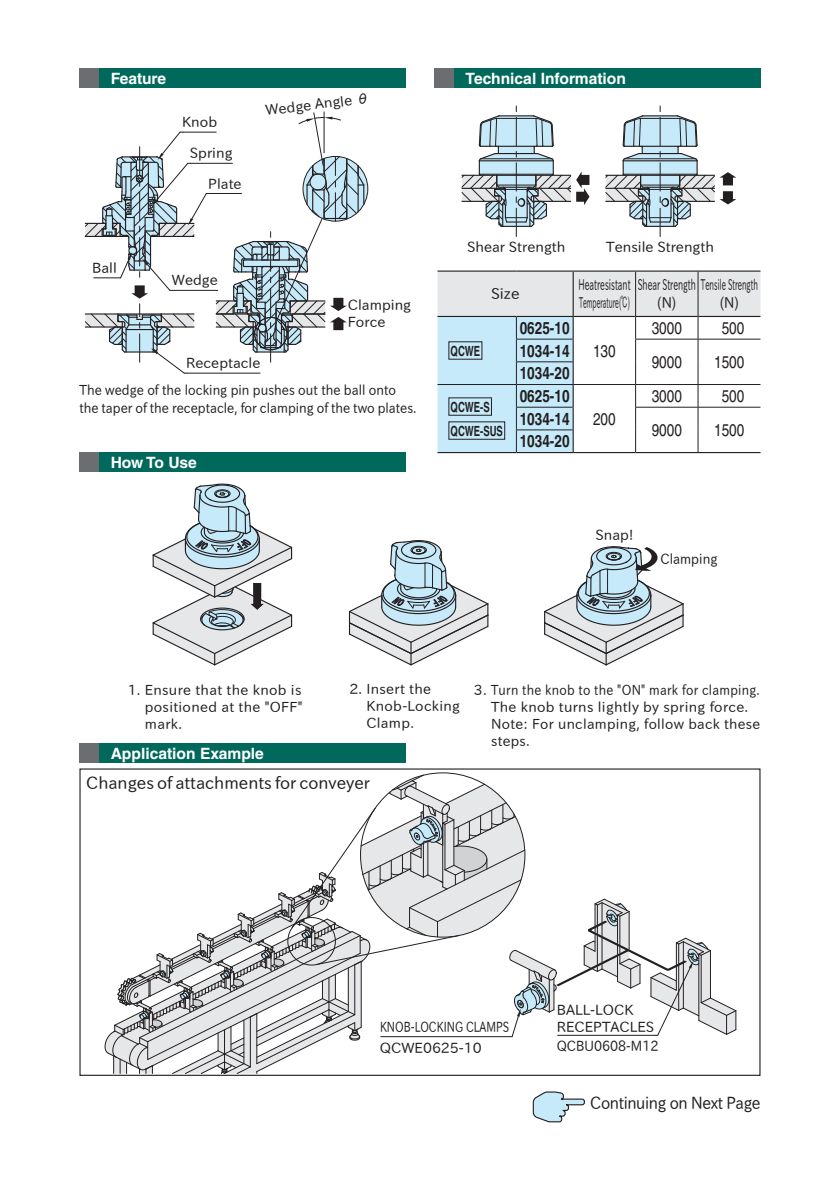
<style>
.page{position:relative;width:840px;height:1191px;background:#fff}
.page>*{position:absolute;margin:0;border:0;box-sizing:border-box;transform-origin:0 0}
.DimensionTable_partN{font:700 17px "Helvetica LT Std";color:#231f20;scale:.8 1}
.DimensionTable_value{font:17px "Helvetica LT Std";color:#231f20;scale:.8 1}
.Ex{font:17px "IPAP Gothic";color:#231f20}
.Ex-2{font:17px "IPAP Gothic";letter-spacing:-.025em;color:#231f20;scale:.9 1}
.Tecdata_title{font:700 15.6px "Helvetica LT Std";color:#fff}
.Ex_title{font:700 15.6px "Helvetica LT Std";color:#fff}
.Other_title{font:700 15.6px "Helvetica LT Std";color:#fff}
.Merit_title{font:700 15.6px "Helvetica LT Std";letter-spacing:-.01em;color:#fff}
.DimensionTable_heade{font:15px "IPAP Gothic";color:#231f20;scale:.56 1}
.DimensionTable_heade-2{font:15px "IPAP Gothic";color:#231f20;scale:.44 1}
.DimensionTable_heade-3{font:15px "IPAP Gothic";color:#231f20;scale:.9 1}
.DimensionTable_heade-4{font:15px "IPAP Gothic";color:#231f20}
.t1{font:14.2px/17px "IPAP Gothic";color:#231f20}
.t2{font:14.2px/21.2px "IPAP Gothic";color:#231f20;scale:.76 1}
.t3{font:14.2px "IPAP Gothic";color:#231f20;scale:.9 1}
.Other{font:14px/17px "IPAP Gothic";letter-spacing:.02em;color:#231f20}
.Merit{font:14px "IPAP Gothic";color:#231f20;scale:.9 1}
.t4{font:700 14px "Helvetica LT Std";color:#231f20;scale:.68 1}
</style>
<div class="page">
<svg style="left:104px;top:774px;width:632px;height:299px"></svg>
<svg style="left:544px;top:546px;width:140px;height:120px"></svg>
<svg style="left:152px;top:483px;width:141px;height:183px"></svg>
<svg style="left:348px;top:540px;width:141px;height:126px"></svg>
<svg style="left:461px;top:106px;width:128px;height:130px"></svg>
<hr style="left:479px;top:160px;width:74px;height:1px;background:#231f20">
<hr style="left:495px;top:153px;width:42px;height:1px;background:#231f20">
<svg style="left:605px;top:106px;width:131px;height:130px"></svg>
<hr style="left:622px;top:160px;width:74px;height:1px;background:#231f20">
<hr style="left:638px;top:153px;width:43px;height:1px;background:#231f20">
<hr style="left:187px;top:373px;width:73px;height:1px;background:#231f20">
<hr style="left:172px;top:290px;width:45px;height:1px;background:#231f20">
<hr style="left:209px;top:193px;width:32px;height:1px;background:#231f20">
<hr style="left:183px;top:132px;width:33px;height:1px;background:#231f20">
<hr style="left:190px;top:163px;width:42px;height:1px;background:#231f20">
<svg style="left:84px;top:131px;width:125px;height:243px"></svg>
<svg style="left:215px;top:112px;width:150px;height:250px"></svg>
<div style="left:79px;top:743px;width:20px;height:20px;background:#6c6d70"></div>
<div style="left:99px;top:743px;width:306px;height:20px;background:#01695b"></div>
<svg style="left:532px;top:1091px;width:53px;height:32px"></svg>
<div style="left:79px;top:68px;width:20px;height:20px;background:#6c6d70"></div>
<div style="left:99px;top:68px;width:306px;height:20px;background:#01695b"></div>
<div style="left:434px;top:68px;width:20px;height:20px;background:#6c6d70"></div>
<div style="left:454px;top:68px;width:306px;height:20px;background:#01695b"></div>
<hr style="left:437px;top:452px;width:79px;height:1px;background:#231f20">
<hr style="left:437px;top:270px;width:79px;height:2px;background:#231f20">
<hr style="left:516px;top:270px;width:57px;height:2px;background:#231f20">
<hr style="left:573px;top:270px;width:62px;height:2px;background:#231f20">
<hr style="left:635px;top:270px;width:62px;height:2px;background:#231f20">
<hr style="left:697px;top:270px;width:63px;height:2px;background:#231f20">
<svg style="left:437px;top:271px;width:323px;height:181px"></svg>
<hr style="left:516px;top:339px;width:56px;height:1px;background:#231f20">
<hr style="left:635px;top:339px;width:62px;height:1px;background:#231f20">
<hr style="left:697px;top:339px;width:63px;height:1px;background:#231f20">
<hr style="left:516px;top:361px;width:56px;height:1px;background:#231f20">
<hr style="left:516px;top:384px;width:57px;height:1px;background:#231f20">
<hr style="left:573px;top:384px;width:62px;height:1px;background:#231f20">
<hr style="left:635px;top:384px;width:62px;height:1px;background:#231f20">
<hr style="left:697px;top:384px;width:63px;height:1px;background:#231f20">
<hr style="left:516px;top:452px;width:57px;height:1px;background:#231f20">
<hr style="left:573px;top:452px;width:62px;height:1px;background:#231f20">
<hr style="left:635px;top:452px;width:62px;height:1px;background:#231f20">
<hr style="left:697px;top:452px;width:63px;height:1px;background:#231f20">
<hr style="left:516px;top:407px;width:56px;height:1px;background:#231f20">
<hr style="left:516px;top:429px;width:56px;height:1px;background:#231f20">
<hr style="left:437px;top:384px;width:79px;height:1px;background:#231f20">
<hr style="left:635px;top:407px;width:62px;height:1px;background:#231f20">
<hr style="left:697px;top:407px;width:63px;height:1px;background:#231f20">
<div style="left:448px;top:342px;width:33px;height:17px;background:#c6eafa"></div>
<div style="left:448px;top:398px;width:43px;height:17px;background:#c6eafa"></div>
<div style="left:448px;top:422px;width:56px;height:17px;background:#c6eafa"></div>
<div style="left:79px;top:451px;width:20px;height:20px;background:#6c6d70"></div>
<div style="left:99px;top:451px;width:306px;height:20px;background:#01695b"></div>
<p class="Merit_title" style="left:111px;top:69px;width:57px">Feature</p>
<p class="Tecdata_title" style="left:465px;top:69px;width:162px">Technical Information</p>
<p class="t1" style="left:92px;top:260px;width:26px">Ball</p>
<p class="t1" style="left:190px;top:107px;width:44px;line-height:31.2px;text-indent:-8px">Knob<br>Spring</p>
<p class="t1" style="left:208px;top:175px;width:35px">Plate</p>
<p class="t1" style="left:264px;top:102px;width:107px;rotate:-7deg">Wedge Angle θ</p>
<p class="t1" style="left:172px;top:272px;width:47px">Wedge</p>
<p class="t1" style="left:347px;top:297px;width:65px">Clamping<br>Force</p>
<p class="t1" style="left:186px;top:355px;width:76px">Receptacle</p>
<p class="Merit" style="left:79px;top:381px;width:353px">The wedge of the locking pin pushes out the ball onto</p>
<p class="Merit" style="left:79px;top:400px;width:376px">the taper of the receptacle, for clamping of the two plates.</p>
<p class="Other_title" style="left:111px;top:453px;width:88px">How To Use</p>
<p class="t1" style="left:467px;top:239px;width:100px">Shear Strength</p>
<p class="t1" style="left:606px;top:239px;width:109px">Tensile Strength</p>
<p class="DimensionTable_heade-4" style="left:491px;top:285px;width:30px">Size</p>
<p class="t4" style="left:450px;top:343px;width:45px">QCWE</p>
<p class="t4" style="left:450px;top:399px;width:59px">QCWE-S</p>
<p class="t4" style="left:450px;top:423px;width:79px">QCWE-SUS</p>
<p class="DimensionTable_partN" style="left:519px;top:317px;width:64px">0625-10</p>
<p class="DimensionTable_partN" style="left:519px;top:340px;width:64px">1034-14</p>
<p class="DimensionTable_partN" style="left:519px;top:363px;width:64px">1034-20</p>
<p class="DimensionTable_partN" style="left:519px;top:385px;width:64px">0625-10</p>
<p class="DimensionTable_partN" style="left:519px;top:408px;width:64px">1034-14</p>
<p class="DimensionTable_partN" style="left:519px;top:431px;width:64px">1034-20</p>
<p class="DimensionTable_heade" style="left:637px;top:276px;width:216px">Shear Strength Tensile Strength</p>
<p class="DimensionTable_heade-3" style="left:656px;top:294px;width:23px">(N)</p>
<p class="DimensionTable_heade-3" style="left:719px;top:294px;width:23px">(N)</p>
<p class="DimensionTable_heade" style="left:578px;top:276px;width:94px">Heatresistant</p>
<p class="DimensionTable_heade-2" style="left:579px;top:294px;width:117px">Temperature(℃)</p>
<p class="DimensionTable_value" style="left:592px;top:341px;width:30px">130</p>
<p class="DimensionTable_value" style="left:592px;top:409px;width:30px">200</p>
<p class="DimensionTable_value" style="left:651px;top:318px;width:39px">3000</p>
<p class="DimensionTable_value" style="left:721px;top:318px;width:30px">500</p>
<p class="DimensionTable_value" style="left:651px;top:352px;width:39px">9000</p>
<p class="DimensionTable_value" style="left:713px;top:352px;width:39px">1500</p>
<p class="DimensionTable_value" style="left:651px;top:386px;width:39px">3000</p>
<p class="DimensionTable_value" style="left:721px;top:386px;width:30px">500</p>
<p class="DimensionTable_value" style="left:651px;top:420px;width:39px">9000</p>
<p class="DimensionTable_value" style="left:713px;top:420px;width:39px">1500</p>
<p class="t1" style="left:595px;top:526px;width:39px">Snap!</p>
<p class="t3" style="left:660px;top:551px;width:65px">Clamping</p>
<p class="Other" style="left:366px;top:681px;width:95px;text-indent:-17px">2. Insert the<br>Knob-Locking<br>Clamp.</p>
<p class="Other" style="left:145px;top:681px;width:159px;text-align:justify;text-indent:-17px">1. Ensure that the knob is positioned at the "OFF" mark.</p>
<p class="Other" style="left:491px;top:681px;width:271px;text-indent:-17px">3. Turn the knob to the "ON" mark for clamping.<br>The knob turns lightly by spring force.<br>Note: For unclamping, follow back these steps.</p>
<p class="Ex_title" style="left:111px;top:744px;width:155px">Application Example</p>
<p class="Ex" style="left:86px;top:772px;width:285px">Changes of attachments for conveyer</p>
<p class="t2" style="left:379px;top:1016px;width:171px">KNOB-LOCKING CLAMPS<br>QCWE0625-10</p>
<p class="t1" style="left:556px;top:1001px;width:99px">BALL-LOCK<br>RECEPTACLES</p>
<p class="t3" style="left:556px;top:1037px;width:114px">QCBU0608-M12</p>
<p class="Ex-2" style="left:590px;top:1092px;width:190px">Continuing on Next Page</p>
</div>
